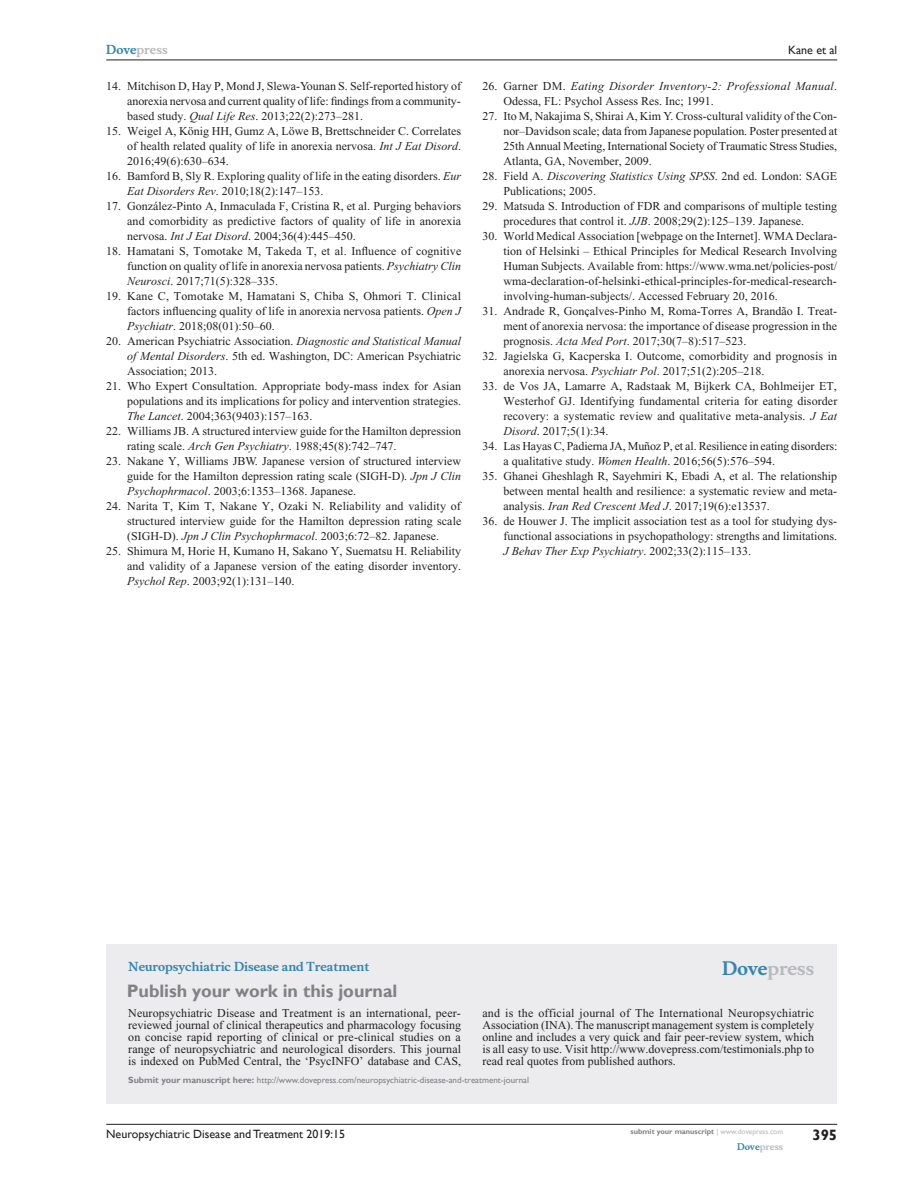
<style>
.page{position:relative;width:918px;height:1188px;background:#fff}
.page>*{position:absolute;margin:0;border:0;box-sizing:border-box;transform-origin:0 0}
.t1{font:700 18px "Gill Sans";color:#808285}
.t2{font:700 18px "Musee";color:#b8b9bc}
.t3{font:700 15px "Gill Sans";color:#231f20}
.RefNL2{font:12px/15px "Times New Roman";color:#231f20;text-align:justify}
.t4{font:12px "Gill Sans";color:#231f20}
.t5{font:700 12px "Musee";color:#3485ae}
.t6{font:700 12px "Musee";color:#b8b9bc}
.t7{font:9px "Gill Sans";color:#808285}
.t8{font:700 9px "Musee";color:#b8b9bc}
.t9{font:700 7.5px "Gill Sans";color:#808285}
.s1{color:#3485ae}
.s2{font-style:italic}
.s3{font-weight:700}
.s4{font-weight:400;color:#b8b9bc}
</style>
<div class="page">
<div style="left:106px;top:944px;width:731px;height:159px;background:#ececee"></div>
<hr style="left:106px;top:1124px;width:731px;height:1px;background:#231f20">
<hr style="left:106px;top:60px;width:731px;height:1px;background:#231f20">
<p class="t6" style="left:106px;top:43px;width:63px"><span class="s1">Dove</span>press</p>
<p class="RefNL2" style="left:127px;top:79px;width:335px;text-indent:-21px">14. Mitchison D, Hay P, Mond J, Slewa-Younan S. Self-reported history of anorexia nervosa and current quality of life: findings from a community&shy;based study. <span class="s2">Qual Life Res</span>. 2013;22(2):273–281.</p>
<p class="RefNL2" style="left:127px;top:124px;width:335px;text-indent:-21px">15. Weigel A, König HH, Gumz A, Löwe B, Brettschneider C. Correlates of health related quality of life in anorexia nervosa. <span class="s2">Int J Eat Disord</span>.<br>2016;49(6):630–634.</p>
<p class="RefNL2" style="left:127px;top:169px;width:335px;text-indent:-21px">16. Bamford B, Sly R. Exploring quality of life in the eating disorders. <span class="s2">Eur<br>Eat Disorders Rev</span>. 2010;18(2):147–153.</p>
<p class="RefNL2" style="left:127px;top:199px;width:336px;text-indent:-21px">17. González-Pinto A, Inmaculada F, Cristina R, et al. Purging behaviors and comorbidity as predictive factors of quality of life in anorexia nervosa. <span class="s2">Int J Eat Disord</span>. 2004;36(4):445–450.</p>
<p class="RefNL2" style="left:127px;top:244px;width:336px;text-indent:-21px">18. Hamatani S, Tomotake M, Takeda T, et al. Influence of cognitive function on quality of life in anorexia nervosa patients. <span class="s2">Psychiatry Clin Neurosci</span>. 2017;71(5):328–335.</p>
<p class="RefNL2" style="left:127px;top:289px;width:335px;text-indent:-21px">19. Kane C, Tomotake M, Hamatani S, Chiba S, Ohmori T. Clinical factors influencing quality of life in anorexia nervosa patients. <span class="s2">Open J Psychiatr</span>. 2018;08(01):50–60.</p>
<p class="RefNL2" style="left:127px;top:334px;width:335px;text-indent:-21px">20. American Psychiatric Association. <span class="s2">Diagnostic and Statistical Manual of Mental Disorders</span>. 5th ed. Washington, DC: American Psychiatric Association; 2013.</p>
<p class="RefNL2" style="left:127px;top:379px;width:335px;text-indent:-21px">21. Who Expert Consultation. Appropriate body-mass index for Asian populations and its implications for policy and intervention strategies.<br><span class="s2">The Lancet</span>. 2004;363(9403):157–163.</p>
<p class="RefNL2" style="left:127px;top:424px;width:335px;text-indent:-21px">22. Williams JB. A structured interview guide for the Hamilton depression rating scale. <span class="s2">Arch Gen Psychiatry</span>. 1988;45(8):742–747.</p>
<p class="RefNL2" style="left:127px;top:454px;width:335px;text-indent:-21px">23. Nakane Y, Williams JBW. Japanese version of structured interview guide for the Hamilton depression rating scale (SIGH-D). <span class="s2">Jpn J Clin Psychophrmacol</span>. 2003;6:1353–1368. Japanese.</p>
<p class="RefNL2" style="left:127px;top:499px;width:336px;text-indent:-21px">24. Narita T, Kim T, Nakane Y, Ozaki N. Reliability and validity of structured interview guide for the Hamilton depression rating scale (SIGH-D). <span class="s2">Jpn J Clin Psychophrmacol</span>. 2003;6:72–82. Japanese.</p>
<p class="RefNL2" style="left:127px;top:544px;width:335px;text-indent:-21px">25. Shimura M, Horie H, Kumano H, Sakano Y, Suematsu H. Reliability and validity of a Japanese version of the eating disorder inventory.<br><span class="s2">Psychol Rep</span>. 2003;92(1):131–140.</p>
<p class="t4" style="left:788px;top:43px;width:50px">Kane et al</p>
<p class="RefNL2" style="left:503px;top:79px;width:335px;text-indent:-21px">26. Garner DM. <span class="s2">Eating Disorder Inventory-2: Professional Manual</span>.<br>Odessa, FL: Psychol Assess Res. Inc; 1991.</p>
<p class="RefNL2" style="left:503px;top:109px;width:336px;text-indent:-21px">27. Ito M, Nakajima S, Shirai A, Kim Y. Cross-cultural validity of the Con&shy;nor–Davidson scale; data from Japanese population. Poster presented at 25th Annual Meeting, International Society of Traumatic Stress Studies, Atlanta, GA, November, 2009.</p>
<p class="RefNL2" style="left:503px;top:169px;width:335px;text-indent:-21px">28. Field A. <span class="s2">Discovering Statistics Using SPSS</span>. 2nd ed. London: SAGE<br>Publications; 2005.</p>
<p class="RefNL2" style="left:503px;top:199px;width:335px;text-indent:-21px">29. Matsuda S. Introduction of FDR and comparisons of multiple testing procedures that control it. <span class="s2">JJB</span>. 2008;29(2):125–139. Japanese.</p>
<p class="RefNL2" style="left:503px;top:229px;width:335px;text-indent:-21px">30. World Medical Association [webpage on the Internet]. WMA Declara&shy;tion of Helsinki – Ethical Principles for Medical Research Involving Human Subjects. Available from: https://www.wma.net/policies-post/ wma-declaration-of-helsinki-ethical-principles-for-medical-research&shy;involving-human-subjects/. Accessed February 20, 2016.</p>
<p class="RefNL2" style="left:503px;top:304px;width:335px;text-indent:-21px">31. Andrade R, Gonçalves-Pinho M, Roma-Torres A, Brandão I. Treat&shy;ment of anorexia nervosa: the importance of disease progression in the prognosis. <span class="s2">Acta Med Port</span>. 2017;30(7–8):517–523.</p>
<p class="RefNL2" style="left:503px;top:349px;width:335px;text-indent:-21px">32. Jagielska G, Kacperska I. Outcome, comorbidity and prognosis in anorexia nervosa. <span class="s2">Psychiatr Pol</span>. 2017;51(2):205–218.</p>
<p class="RefNL2" style="left:503px;top:379px;width:335px;text-indent:-21px">33. de Vos JA, Lamarre A, Radstaak M, Bijkerk CA, Bohlmeijer ET, Westerhof GJ. Identifying fundamental criteria for eating disorder recovery: a systematic review and qualitative meta-analysis. <span class="s2">J Eat Disord</span>. 2017;5(1):34.</p>
<p class="RefNL2" style="left:503px;top:439px;width:336px;text-indent:-21px">34. Las Hayas C, Padierna JA, Muñoz P, et al. Resilience in eating disorders: a qualitative study. <span class="s2">Women Health</span>. 2016;56(5):576–594.</p>
<p class="RefNL2" style="left:503px;top:469px;width:335px;text-indent:-21px">35. Ghanei Gheshlagh R, Sayehmiri K, Ebadi A, et al. The relationship between mental health and resilience: a systematic review and meta&shy;analysis. <span class="s2">Iran Red Crescent Med J</span>. 2017;19(6):e13537.</p>
<p class="RefNL2" style="left:503px;top:514px;width:335px;text-indent:-21px">36. de Houwer J. The implicit association test as a tool for studying dys&shy;functional associations in psychopathology: strengths and limitations.<br><span class="s2">J Behav Ther Exp Psychiatry</span>. 2002;33(2):115–133.</p>
<p class="t5" style="left:128px;top:959px;width:243px">Neuropsychiatric Disease and Treatment</p>
<h1 class="t1" style="left:127px;top:980px;width:272px">Publish your work in this journal</h1>
<h1 class="t2" style="left:722px;top:958px;width:94px"><span class="s1">Dove</span>press</h1>
<p class="RefNL2" style="left:128px;top:1007px;width:334px;line-height:12px">Neuropsychiatric Disease and Treatment is an international, peer&shy;reviewed journal of clinical therapeutics and pharmacology focusing on concise rapid reporting of clinical or pre-clinical studies on a range of neuropsychiatric and neurological disorders. This journal is indexed on PubMed Central, the ‘PsycINFO’ database and CAS,</p>
<p class="RefNL2" style="left:482px;top:1007px;width:333px;line-height:12px">and is the official journal of The International Neuropsychiatric Association (INA). The manuscript management system is completely online and includes a very quick and fair peer-review system, which is all easy to use. Visit http://www.dovepress.com/testimonials.php to read real quotes from published authors.</p>
<p class="t7" style="left:128px;top:1075px;width:402px"><span class="s3">Submit your manuscript here:</span> http://www.dovepress.com/neuropsychiatric-disease-and-treatment-journal</p>
<p class="t4" style="left:106px;top:1127px;width:241px">Neuropsychiatric Disease and Treatment 2019:15</p>
<p class="t9" style="left:631px;top:1127px;width:154px">submit your manuscript <span class="s4">| www.dovepress.com</span></p>
<p class="t8" style="left:737px;top:1141px;width:48px"><span class="s1">Dove</span>press</p>
<p class="t3" style="left:812px;top:1126px;width:26px">395</p>
</div>
